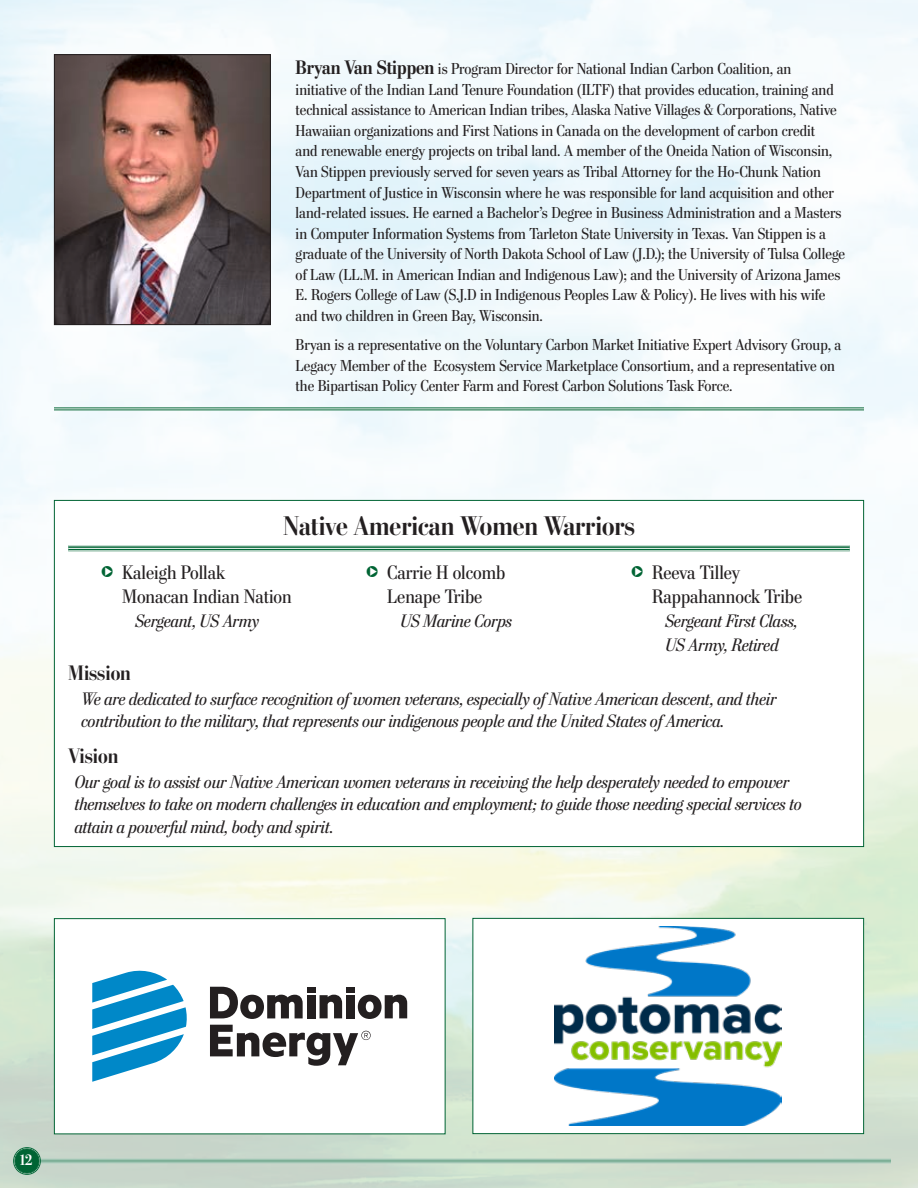
<style>
.page{position:relative;width:918px;height:1188px;background:#fff}
.page>*{position:absolute;margin:0;border:0;box-sizing:border-box;transform-origin:0 0}
.t1{font:700 27px "Stilson Display";color:#231f20}
.t2{font:700 21px "Stilson Display";color:#231f20}
.t3{font:19.5px/24px "Stilson";color:#231f20}
.t4{font:italic 18px/22.5px "Stilson";color:#231f20}
.t5{font:15.9px/20.5px "Stilson";color:#231f20}
.t6{font:700 15px "Stilson";color:#fff}
.s1{font-weight:700;font-size:19.5px}
</style>
<div class="page">
<img style="left:0;top:0;width:918px;height:1188px">
<hr style="left:27px;top:1159px;width:864px;height:4px;background:#7daf97">
<hr style="left:27px;top:1159px;width:864px;height:1px;background:#fff">
<hr style="left:27px;top:1161px;width:864px;height:1px;background:#fff">
<hr style="left:27px;top:1162px;width:864px;height:1px;background:#fff">
<div style="left:14px;top:1148px;width:26px;height:26px;background:#006434;border-radius:50%"></div>
<div style="left:14px;top:1148px;width:26px;height:26px;border:2px solid #fff;border-radius:50%"></div>
<div style="left:13px;top:1147px;width:28px;height:28px;border:1px solid #006434;border-radius:50%"></div>
<div style="left:15px;top:1149px;width:24px;height:24px;border:1px solid #006434;border-radius:50%"></div>
<hr style="left:54px;top:407px;width:216px;height:3px;background:#fff">
<hr style="left:270px;top:407px;width:594px;height:3px;background:#fff">
<hr style="left:54px;top:407px;width:216px;height:1px;background:#006434">
<hr style="left:54px;top:409px;width:216px;height:1px;background:#006434">
<hr style="left:270px;top:407px;width:594px;height:1px;background:#006434">
<hr style="left:270px;top:409px;width:594px;height:1px;background:#006434">
<img style="left:56px;top:56px;width:213px;height:267px">
<div style="left:54px;top:54px;width:217px;height:271px;border:1px solid #231f20"></div>
<div style="left:54px;top:500px;width:810px;height:347px;background:#fff"></div>
<svg style="left:68px;top:546px;width:782px;height:4px;background:#297d55"></svg>
<hr style="left:68px;top:548px;width:782px;height:1px;background:#fff">
<div style="left:473px;top:918px;width:391px;height:216px;background:#fff"></div>
<img style="left:555px;top:927px;width:227px;height:198px">
<div style="left:472px;top:918px;width:392px;height:216px;border:1px solid #006434"></div>
<div style="left:54px;top:919px;width:391px;height:215px;background:#fff"></div>
<svg style="left:92px;top:971px;width:95px;height:111px"></svg>
<svg style="left:210px;top:987px;width:93px;height:32px"></svg>
<div style="left:307px;top:995px;width:8px;height:23px;background:#231f20"></div>
<svg style="left:320px;top:995px;width:22px;height:23px"></svg>
<div style="left:347px;top:995px;width:8px;height:23px;background:#231f20"></div>
<svg style="left:358px;top:995px;width:49px;height:24px"></svg>
<div style="left:347px;top:987px;width:8px;height:6px;background:#231f20"></div>
<div style="left:307px;top:987px;width:8px;height:6px;background:#231f20"></div>
<svg style="left:210px;top:1025px;width:161px;height:41px"></svg>
<div style="left:54px;top:918px;width:392px;height:216px;border:1px solid #006434"></div>
<p class="t5" style="left:296px;top:59px;width:551px"><span class="s1">Bryan Van Stippen</span> is Program Director for National Indian Carbon Coalition, an initiative of the Indian Land Tenure Foundation (ILTF) that provides education, training and technical assistance to American Indian tribes, Alaska Native Villages &amp; Corporations, Native Hawaiian organizations and First Nations in Canada on the development of carbon credit<br>and renewable energy projects on tribal land. A member of the Oneida Nation of Wisconsin, Van Stippen previously served for seven years as Tribal Attorney for the Ho-Chunk Nation Department of Justice in Wisconsin where he was responsible for land acquisition and other land-related issues. He earned a Bachelor’s Degree in Business Administration and a Masters in Computer Information Systems from Tarleton State University in Texas. Van Stippen is a graduate of the University of North Dakota School of Law (J.D.); the University of Tulsa College of Law (LL.M. in American Indian and Indigenous Law); and the University of Arizona James E. Rogers College of Law (S.J.D in Indigenous Peoples Law &amp; Policy). He lives with his wife and two children in Green Bay, Wisconsin.</p>
<p class="t5" style="left:296px;top:334px;width:547px">Bryan is a representative on the Voluntary Carbon Market Initiative Expert Advisory Group, a<br>Legacy Member of the Ecosystem Service Marketplace Consortium, and a representative on the Bipartisan Policy Center Farm and Forest Carbon Solutions Task Force.</p>
<h1 class="t1" style="left:283px;top:510px;width:353px">Native American Women Warriors</h1>
<p class="t3" style="left:122px;top:560px;width:171px">Kaleigh Pollak<br>Monacan Indian Nation</p>
<p class="t4" style="left:136px;top:610px;width:125px">Sergeant, US Army</p>
<p class="t3" style="left:387px;top:560px;width:120px">Carrie H olcomb<br>Lenape Tribe</p>
<p class="t4" style="left:401px;top:610px;width:113px">US Marine Corps</p>
<p class="t3" style="left:652px;top:560px;width:151px">Reeva Tilley<br>Rappahannock Tribe</p>
<p class="t4" style="left:666px;top:609px;width:134px;line-height:24px">Sergeant First Class,<br>US Army, Retired</p>
<h2 class="t2" style="left:68px;top:661px;width:64px">Mission</h2>
<p class="t4" style="left:82px;top:687px;width:697px">We are dedicated to surface recognition of women veterans, especially of Native American descent, and their contribution to the military, that represents our indigenous people and the United States of America.</p>
<h2 class="t2" style="left:68px;top:744px;width:52px">Vision</h2>
<p class="t4" style="left:75px;top:770px;width:729px">Our goal is to assist our Native American women veterans in receiving the help desperately needed to empower themselves to take on modern challenges in education and employment; to guide those needing special services to attain a powerful mind, body and spirit.</p>
<p class="t6" style="left:20px;top:1151px;width:13px">12</p>
</div>
